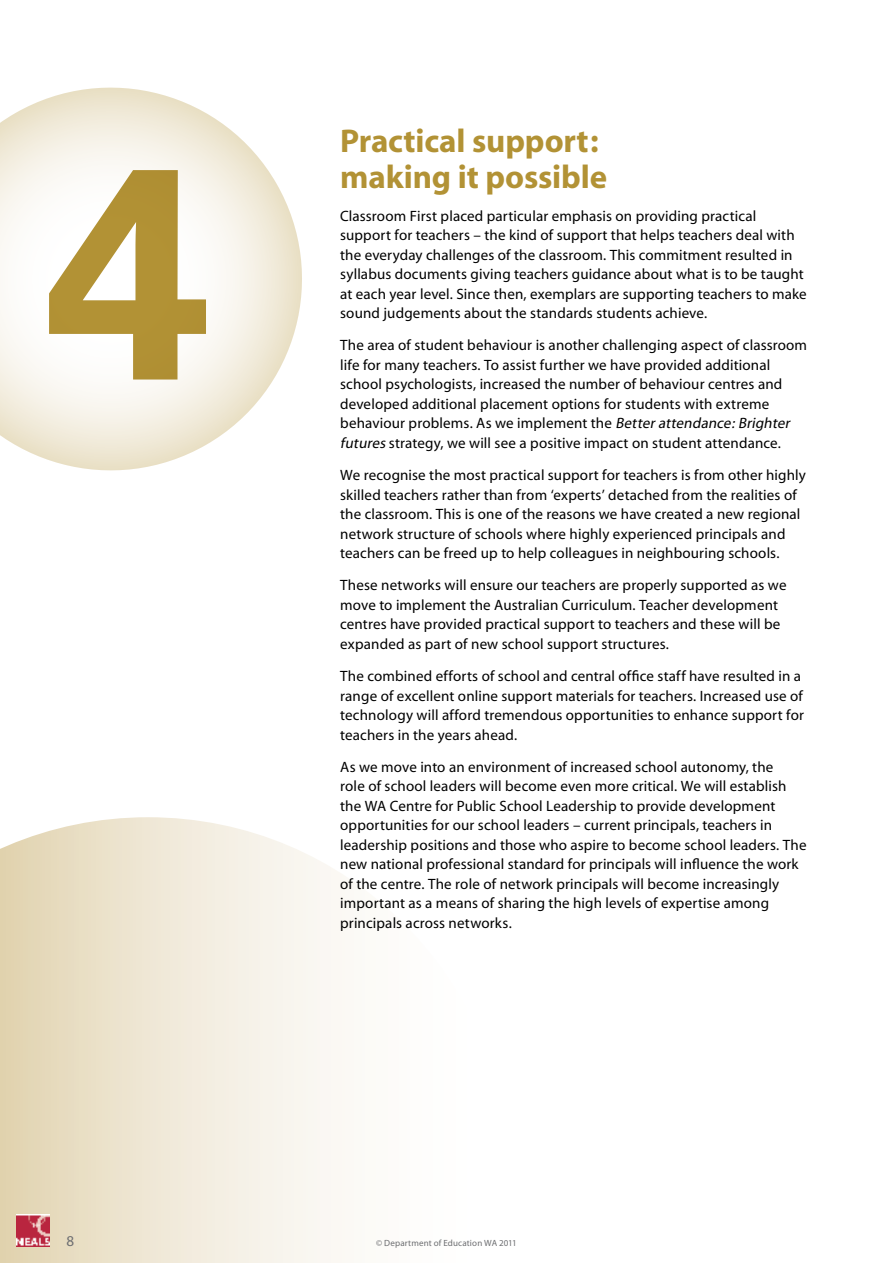
<style>
.page{position:relative;width:893px;height:1263px;background:#fff}
.page>*{position:absolute;margin:0;border:0;box-sizing:border-box;transform-origin:0 0}
.t1{font:700 33px/36px "Myriad";letter-spacing:-.005em;color:#b29235}
.t2{font:15px/19.5px "Myriad";letter-spacing:.01em;color:#000}
.t3{font:15px "Myriad";color:#6d6e71}
.t4{font:9px "Myriad";letter-spacing:.015em;color:#6d6e71}
.s1{font-style:italic}
</style>
<div class="page">
<svg style="left:0;top:817px;width:345px;height:446px"></svg>
<svg style="left:0;top:87px;width:302px;height:384px"></svg>
<img style="left:17px;top:1214px;width:32px;height:32px">
<h1 class="t1" style="left:340px;top:124px;width:269px">Practical support: making it possible</h1>
<p class="t2" style="left:340px;top:206px;width:468px">Classroom First placed particular emphasis on providing practical support for teachers – the kind of support that helps teachers deal with the everyday challenges of the classroom. This commitment resulted in syllabus documents giving teachers guidance about what is to be taught at each year level. Since then, exemplars are supporting teachers to make sound judgements about the standards students achieve.</p>
<p class="t2" style="left:340px;top:336px;width:468px">The area of student behaviour is another challenging aspect of classroom life for many teachers. To assist further we have provided additional school psychologists, increased the number of behaviour centres and developed additional placement options for students with extreme behaviour problems. As we implement the <span class="s1">Better attendance:Brighter futures</span> strategy, we will see a positive impact on student attendance.</p>
<p class="t2" style="left:340px;top:466px;width:467px">We recognise the most practical support for teachers is from other highly skilled teachers rather than from ‘experts’ detached from the realities of the classroom. This is one of the reasons we have created a new regional network structure of schools where highly experienced principals and teachers can be freed up to help colleagues in neighbouring schools.</p>
<p class="t2" style="left:340px;top:576px;width:448px">These networks will ensure our teachers are properly supported as we move to implement the Australian Curriculum. Teacher development centres have provided practical support to teachers and these will be expanded as part of new school support structures.</p>
<p class="t2" style="left:340px;top:667px;width:465px">The combined efforts of school and central office staff have resulted in a range of excellent online support materials for teachers. Increased use of technology will afford tremendous opportunities to enhance support for teachers in the years ahead.</p>
<p class="t2" style="left:340px;top:758px;width:468px">As we move into an environment of increased school autonomy, the<br>role of school leaders will become even more critical. We will establish the WA Centre for Public School Leadership to provide development opportunities for our school leaders – current principals, teachers in leadership positions and those who aspire to become school leaders. The new national professional standard for principals will influence the work of the centre. The role of network principals will become increasingly important as a means of sharing the high levels of expertise among principals across networks.</p>
<p class="t3" style="left:66px;top:1233px;width:9px">8</p>
<p class="t4" style="left:376px;top:1238px;width:142px">© Department of Education WA 2011</p>
</div>
